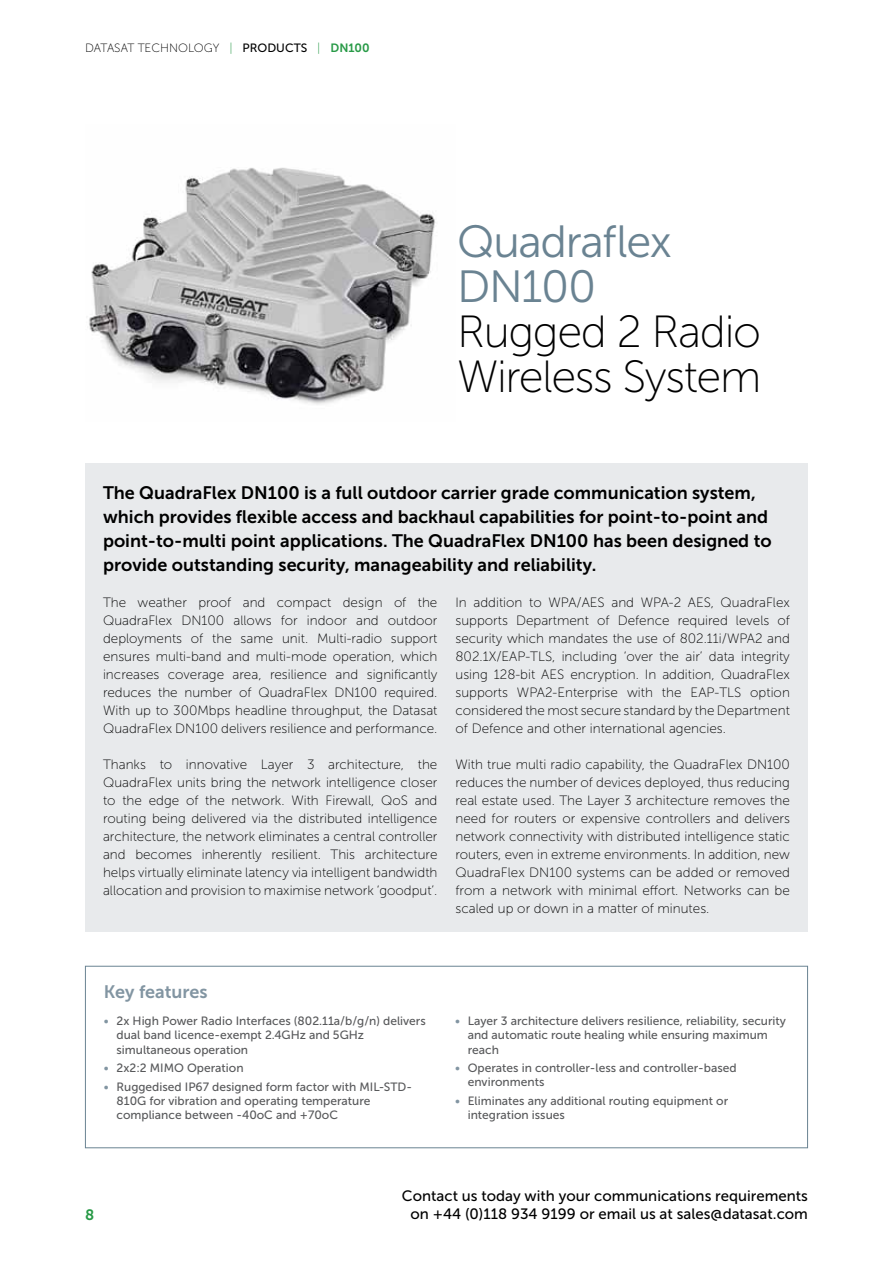
<style>
.page{position:relative;width:893px;height:1263px;background:#fff}
.page>*{position:absolute;margin:0;border:0;box-sizing:border-box;transform-origin:0 0}
.t1{font:45px/45px "Museo Sans 100";letter-spacing:-.03em;color:#000}
.t2{font:45px/45px "Museo Sans 300";letter-spacing:-.03em;color:#6a8392}
.t3{font:18px/24px "Museo Sans 700";color:#000}
.t4{font:18px "Museo Sans 700";color:#8295a2}
.t5{font:15px/17.7px "Museo Sans 500";color:#000;text-align:center}
.t6{font:15px "Museo Sans 700";color:#289a47}
.t7{font:13.5px/18px "Museo Sans 100";color:#000;text-align:justify}
.t8{font:12px/14.2px "Museo Sans 500";color:#58595b}
.t9{font:12px "Museo Sans 500";color:#000}
.t10{font:12px "Museo Sans 100";color:#000}
.s1{font-family:"Museo Sans 100"}
.s2{font-family:"Museo Sans 100";color:#289a47}
.s3{font-family:"Museo Sans 700";color:#289a47}
.s4{color:#8295a2}
</style>
<div class="page">
<div style="left:85px;top:463px;width:723px;height:469px;background:#e8eaec"></div>
<div style="left:85px;top:966px;width:723px;height:182px;border:1px solid #6a8392"></div>
<img style="left:89px;top:167px;width:347px;height:238px">
<p class="t10" style="left:85px;top:41px;width:17px">Datasat</p>
<p class="t10" style="left:138px;top:41px;width:17px">Technolo</p>
<p class="t9" style="left:204px;top:41px;width:168px"><span class="s1">gy</span> <span class="s2">|</span> products <span class="s2">|</span> <span class="s3">DN100</span></p>
<h1 class="t2" style="left:457px;top:219px;width:216px">Quadraflex<br>DN100</h1>
<h1 class="t1" style="left:457px;top:309px;width:306px">Rugged 2 Radio<br>Wireless System</h1>
<p class="t3" style="left:103px;top:481px;width:670px">The QuadraFlex DN 100 is a full outdoor carrier grade communication system, which provides flexible access and backhaul capabilities for point-to-point and point-to-multi point applications. The QuadraFlex DN 100 has been designed to provide outstanding security, manageability and reliability.</p>
<p class="t7" style="left:103px;top:594px;width:336px">The weather proof and compact design of the QuadraFlex DN100 allows for indoor and outdoor deployments of the same unit. Multi-radio support ensures multi-band and multi-mode operation, which increases coverage area, resilience and significantly reduces the number of QuadraFlex DN100 required.<br>With up to 300Mbps headline throughput, the Datasat QuadraFlex DN100 delivers resilience and performance.</p>
<p class="t7" style="left:103px;top:756px;width:336px">Thanks to innovative Layer 3 architecture, the QuadraFlex units bring the network intelligence closer to the edge of the network. With Firewall, QoS and routing being delivered via the distributed intelligence architecture, the network eliminates a central controller and becomes inherently resilient. This architecture helps virtually eliminate latency via intelligent bandwidth allocation and provision to maximise network ‘goodput’.</p>
<p class="t7" style="left:455px;top:594px;width:336px">In addition to WPA/AES and WPA-2 AES, QuadraFlex supports Department of Defence required levels of security which mandates the use of 802.11i/WPA2 and 802.1X/EAP-TLS, including ‘over the air’ data integrity using 128-bit AES encryption. In addition, QuadraFlex supports WPA2-Enterprise with the EAP-TLS option considered the most secure standard by the Department of Defence and other international agencies.</p>
<p class="t7" style="left:455px;top:755px;width:336px">With true multi radio capability, the QuadraFlex DN100 reduces the number of devices deployed, thus reducing real estate used. The Layer 3 architecture removes the need for routers or expensive controllers and delivers network connectivity with distributed intelligence static routers, even in extreme environments. In addition, new QuadraFlex DN100 systems can be added or removed from a network with minimal effort. Networks can be scaled up or down in a matter of minutes.</p>
<h2 class="t4" style="left:104px;top:982px;width:105px">Key features</h2>
<p class="t8" style="left:117px;top:1014px;width:311px;text-indent:-13px"><span class="s4">•</span> 2x High Power Radio Interfaces (802.11a/b/g/n) delivers dual band licence-exempt 2.4GHz and 5GHz simultaneous operation</p>
<p class="t8" style="left:104px;top:1061px;width:141px"><span class="s4">•</span> 2x2:2 MIMO Operation</p>
<p class="t8" style="left:104px;top:1079px;width:289px"><span class="s4">•</span> Ruggedised IP67 designed form factor with MIL-STD</p>
<p class="t8" style="left:406px;top:1079px;width:7px">-</p>
<p class="t8" style="left:117px;top:1094px;width:255px">810G for vibration and operating temperature compliance between -40oC and +70oC</p>
<p class="t8" style="left:468px;top:1014px;width:320px;text-indent:-13px"><span class="s4">•</span> Layer 3 architecture delivers resilience, reliability, security and automatic route healing while ensuring maximum reach</p>
<p class="t8" style="left:468px;top:1061px;width:270px;text-indent:-13px"><span class="s4">•</span> Operates in controller-less and controller-based environments</p>
<p class="t8" style="left:468px;top:1093px;width:262px;text-indent:-13px"><span class="s4">•</span> Eliminates any additional routing equipment or integration issues</p>
<p class="t6" style="left:85px;top:1207px;width:11px">8</p>
<p class="t5" style="left:402px;top:1187px;width:407px">Contact us today with your communications requirements on +44 (0)118 934 9199 or email us at sales@datasat.com</p>
</div>
